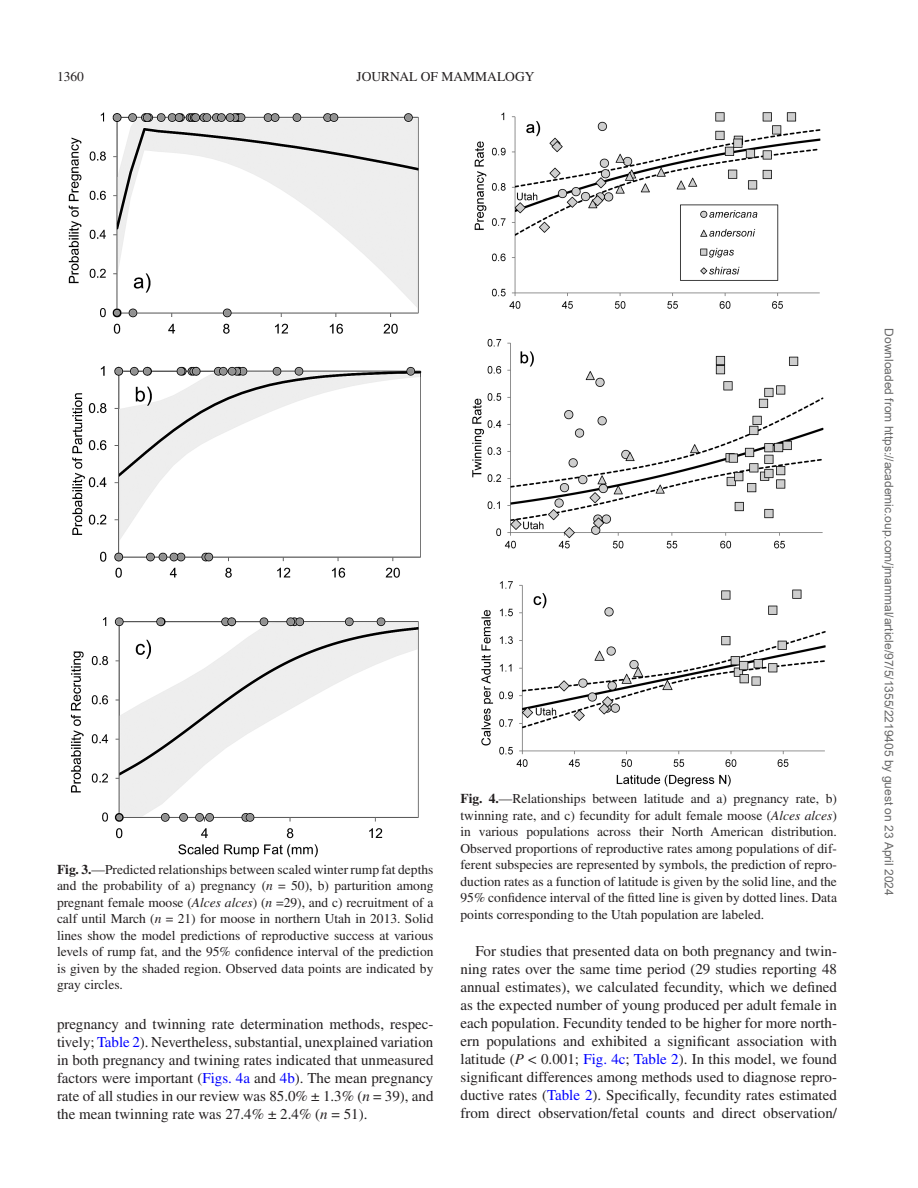
<style>
.page{position:relative;width:918px;height:1188px;background:#fff}
.page>*{position:absolute;margin:0;border:0;box-sizing:border-box;transform-origin:0 0}
.t1{font:15px/18px "Times";color:#231f20;text-align:justify}
.t2{font:13.5px/16.5px "Times";color:#231f20;text-align:justify}
.t3{font:12px "Arial";color:#666}
.s1{font-weight:700}
.s2{font-style:italic}
.s3{color:#00f}
</style>
<div class="page">
<img style="left:472px;top:113px;width:353px;height:674px">
<img style="left:69px;top:112px;width:353px;height:745px">
<p class="t2" style="left:57px;top:68px;width:28px">1360</p>
<p class="t2" style="left:356px;top:68px;width:180px">JOURNAL OF MAMMALOGY</p>
<p class="t2" style="left:57px;top:861px;width:378px"><span class="s1">Fig. 3.</span>—Predicted relationships between scaled winter rump fat depths and the probability of a) pregnancy (<span class="s2">n</span> = 50), b) parturition among pregnant female moose (<span class="s2">Alces alces</span>) (<span class="s2">n</span> =29), and c) recruitment of a calf until March (<span class="s2">n</span> = 21) for moose in northern Utah in 2013. Solid lines show the model predictions of reproductive success at various levels of rump fat, and the 95% confidence interval of the prediction is given by the shaded region. Observed data points are indicated by gray circles.</p>
<p class="t1" style="left:57px;top:1015px;width:378px">pregnancy and twinning rate determination methods, respec&shy;tively; <span class="s3">Table 2</span>). Nevertheless, substantial, unexplained variation in both pregnancy and twining rates indicated that unmeasured factors were important (<span class="s3">Figs. 4a</span> and <span class="s3">4b</span>). The mean pregnancy rate of all studies in our review was 85.0% ± 1.3% (<span class="s2">n</span> = 39), and the mean twinning rate was 27.4% ± 2.4% (<span class="s2">n</span> = 51).</p>
<p class="t2" style="left:460px;top:790px;width:378px"><span class="s1">Fig. 4.</span>—Relationships between latitude and a) pregnancy rate, b) twinning rate, and c) fecundity for adult female moose (<span class="s2">Alces alces</span>) in various populations across their North American distribution.<br>Observed proportions of reproductive rates among populations of dif&shy;ferent subspecies are represented by symbols, the prediction of repro&shy;duction rates as a function of latitude is given by the solid line, and the 95% confidence interval of the fitted line is given by dotted lines. Data points corresponding to the Utah population are labeled.</p>
<p class="t1" style="left:460px;top:942px;width:378px;text-indent:15px">For studies that presented data on both pregnancy and twin&shy;ning rates over the same time period (29 studies reporting 48 annual estimates), we calculated fecundity, which we defined as the expected number of young produced per adult female in each population. Fecundity tended to be higher for more north&shy;ern populations and exhibited a significant association with latitude (<span class="s2">P</span> &lt; 0.001; <span class="s3">Fig. 4c</span>; <span class="s3">Table 2</span>). In this model, we found significant differences among methods used to diagnose repro&shy;ductive rates (<span class="s3">Table 2</span>). Specifically, fecundity rates estimated from direct observation/fetal counts and direct observation/</p>
<p class="t3" style="left:893px;top:328px;width:569px;rotate:90deg">Downloaded from https://academic.oup.com/jmammal/article/97/5/1355/2219405 by guest on 23 April 2024</p>
</div>
